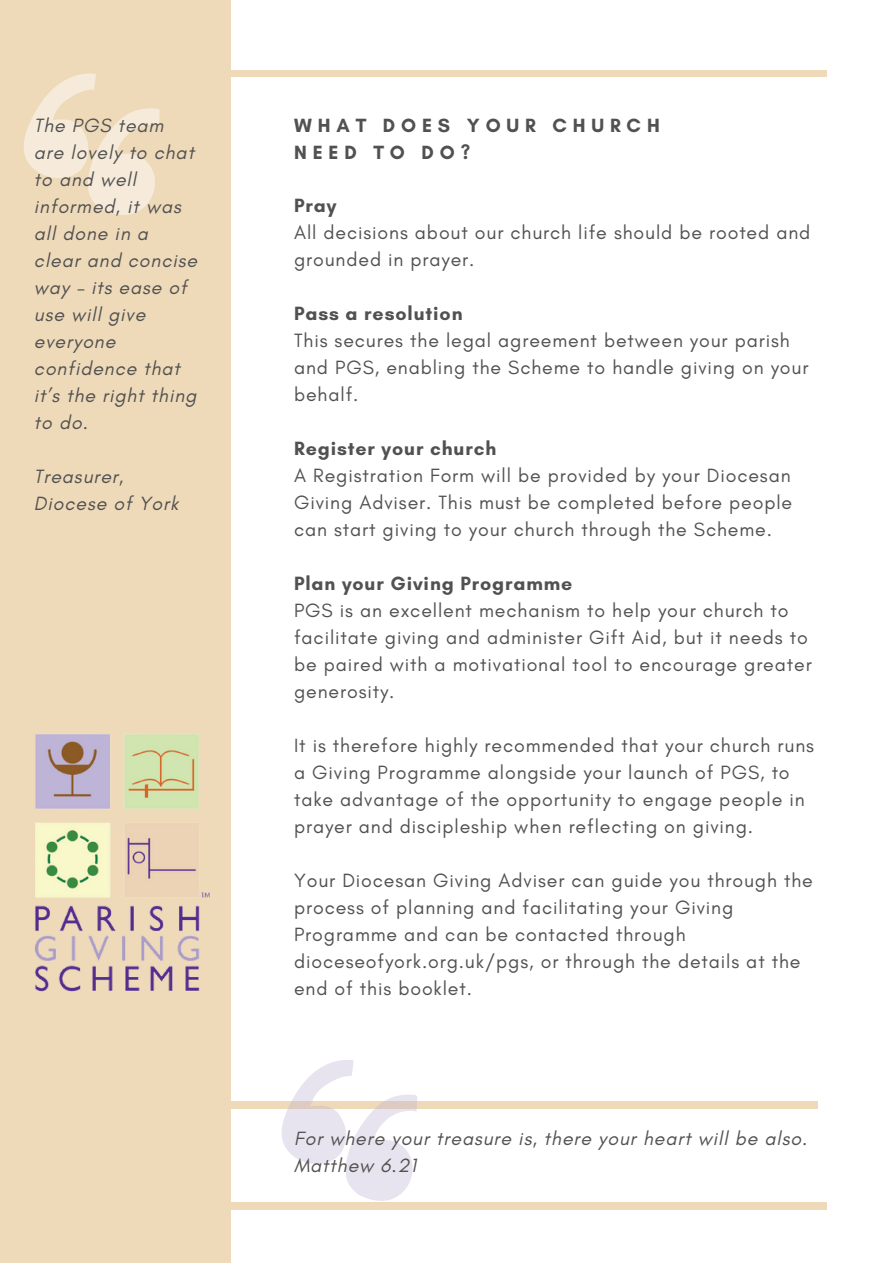
<style>
.page{position:relative;width:894px;height:1264px;background:#fff}
.page>*{position:absolute;margin:0;border:0;box-sizing:border-box;transform-origin:0 0}
.t1{font:19.5px/27px "Glacial Indifference";letter-spacing:.045em;color:#515151}
.t2{font:italic 19.5px/27px "Glacial Indifference";letter-spacing:.045em;color:#515151}
.t3{font:700 19.5px "Glacial Indifference";letter-spacing:.045em;color:#515151}
.t4{font:700 19.5px/27px "Glacial Indifference";letter-spacing:.3em;color:#515151}
</style>
<div class="page">
<div style="left:0;top:0;width:230px;height:1263px;background:#eedab9"></div>
<div style="left:212px;top:70px;width:614px;height:6px;background:#eedab9"></div>
<div style="left:76px;top:1100px;width:742px;height:8px;background:#eedab9"></div>
<svg style="left:270px;top:1060px;width:173px;height:150px"></svg>
<div style="left:85px;top:1201px;width:741px;height:8px;background:#eedab9"></div>
<svg style="left:24px;top:73px;width:136px;height:142px"></svg>
<img style="left:35px;top:734px;width:175px;height:258px">
<p class="t2" style="left:34px;top:111px;width:165px">The PGS team are lovely to chat to and well informed, it was all done in a clear and concise way – its ease of use will give everyone confidence that it’s the right thing to do.</p>
<p class="t2" style="left:34px;top:462px;width:146px">Treasurer,<br>Diocese of York</p>
<p class="t4" style="left:294px;top:111px;width:367px">WHAT DOES YOUR CHURCH<br>NEED TO DO?</p>
<p class="t3" style="left:294px;top:193px;width:44px">Pray</p>
<p class="t1" style="left:294px;top:219px;width:517px">All decisions about our church life should be rooted and grounded in prayer.</p>
<p class="t3" style="left:294px;top:301px;width:170px">Pass a resolution</p>
<h1 class="t1" style="left:294px;top:327px;width:515px">This secures the legal agreement between your parish and PGS, enabling the Scheme to handle giving on your behalf.</h1>
<p class="t3" style="left:294px;top:436px;width:204px">Register your church</p>
<p class="t1" style="left:294px;top:462px;width:499px;text-align:justify">A Registration Form will be provided by your Diocesan Giving Adviser. This must be completed before people can start giving to your church through the Scheme.</p>
<p class="t3" style="left:294px;top:571px;width:280px">Plan your Giving Programme</p>
<p class="t1" style="left:294px;top:597px;width:519px">PGS is an excellent mechanism to help your church to facilitate giving and administer Gift Aid, but it needs to be paired with a motivational tool to encourage greater generosity.</p>
<p class="t1" style="left:294px;top:732px;width:521px">It is therefore highly recommended that your church runs a Giving Programme alongside your launch of PGS, to take advantage of the opportunity to engage people in prayer and discipleship when reflecting on giving.</p>
<p class="t1" style="left:294px;top:867px;width:520px">Your Diocesan Giving Adviser can guide you through the process of planning and facilitating your Giving Programme and can be contacted through dioceseofyork.org.uk/pgs, or through the details at the end of this booklet.</p>
<p class="t2" style="left:294px;top:1125px;width:514px">For where your treasure is, there your heart will be also.</p>
<p class="t2" style="left:294px;top:1152px;width:123px">Matthew 6.21</p>
</div>
